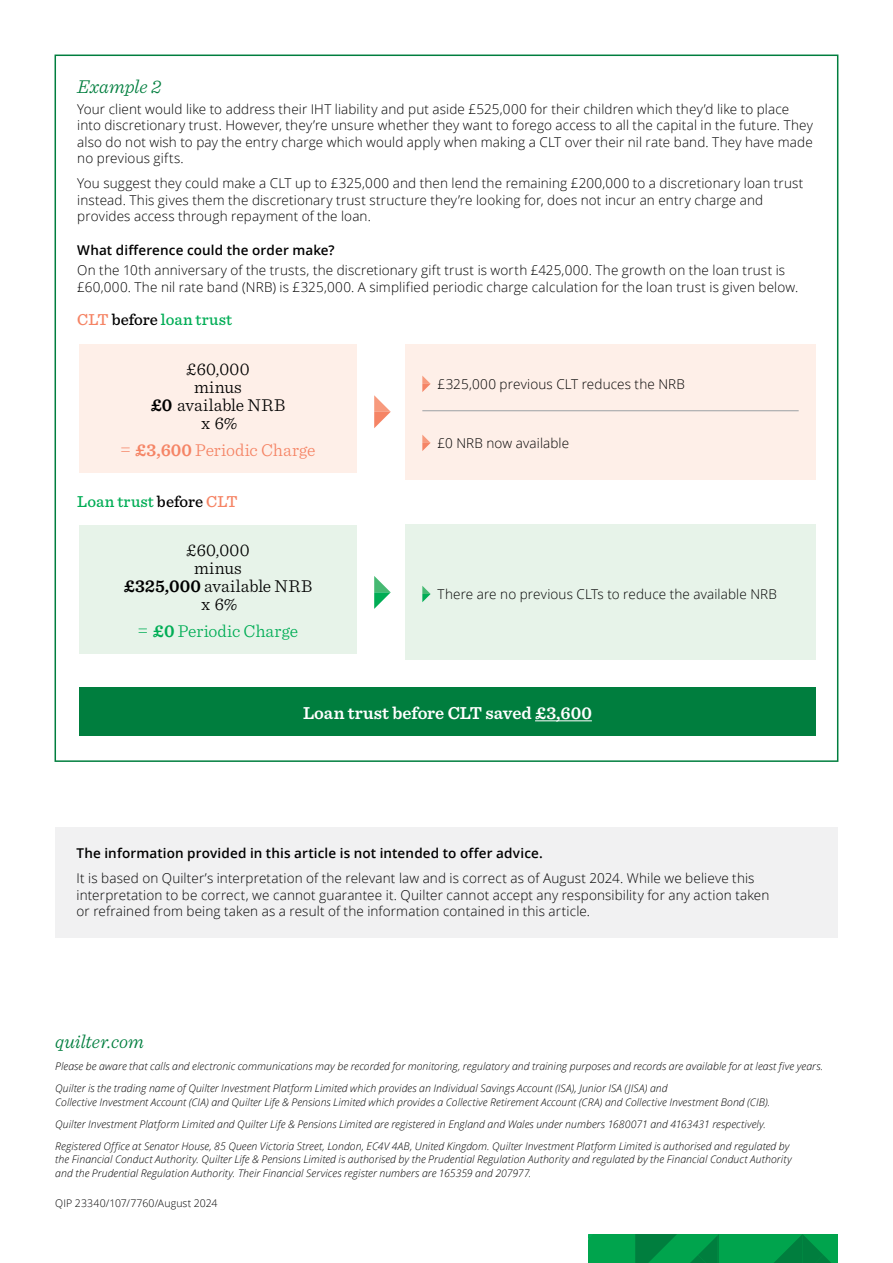
<style>
.page{position:relative;width:893px;height:1263px;background:#fff}
.page>*{position:absolute;margin:0;border:0;box-sizing:border-box;transform-origin:0 0}
.t1{font:italic 300 19.5px "Sentinel";letter-spacing:-.005em;color:#007e3e}
.t2{font:300 18px/18px "Sentinel";letter-spacing:.01em;color:#000;text-align:center}
.t3{font:600 18px "Sentinel";color:#fff}
.t4{font:300 18px "Sentinel";color:#f58465}
.t5{font:300 18px "Sentinel";color:#00ad55}
.t6{font:500 16.5px "Sentinel";letter-spacing:.005em;color:#00ad55}
.t7{font:300 13.5px/16.5px "Open Sans";letter-spacing:.01em;color:#000}
.t8{font:600 13.5px "Open Sans";letter-spacing:.01em;color:#000}
.t9{font:italic 300 10.5px/22px "Open Sans";letter-spacing:.005em;color:#000}
.t10{font:300 10.5px "Open Sans";letter-spacing:.01em;color:#000}
.s1{color:#f58465}
.s2{color:#000}
.s3{font-weight:600}
.s4{font-family:"Open Sans"}
</style>
<div class="page">
<svg style="left:589px;top:1234px;width:249px;height:29px;background:#009948"></svg>
<div style="left:55px;top:827px;width:783px;height:111px;background:#f1f1f2"></div>
<div style="left:79px;top:344px;width:278px;height:129px;background:#feefe8"></div>
<div style="left:79px;top:525px;width:278px;height:129px;background:#e7f3e9"></div>
<div style="left:405px;top:344px;width:411px;height:135px;background:#feefe8"></div>
<hr style="left:422px;top:410px;width:377px;height:1px;background:#a7a9ac">
<svg style="left:422px;top:376px;width:9px;height:16px"></svg>
<svg style="left:422px;top:435px;width:9px;height:16px"></svg>
<div style="left:405px;top:525px;width:411px;height:135px;background:#e7f3e9"></div>
<svg style="left:422px;top:586px;width:9px;height:16px"></svg>
<svg style="left:374px;top:395px;width:17px;height:33px"></svg>
<svg style="left:374px;top:576px;width:17px;height:33px"></svg>
<div style="left:79px;top:688px;width:737px;height:48px;background:#007e3e"></div>
<hr style="left:535px;top:720px;width:57px;height:1px;background:#fff">
<h1 class="t1" style="left:77px;top:72px;width:86px">Example 2</h1>
<p class="t7" style="left:77px;top:100px;width:737px">Your client would like to address their IHT liability and put aside £525,000 for their children which they’d like to place into discretionary trust. However, they’re unsure whether they want to forego access to all the capital in the future. They also do not wish to pay the entry charge which would apply when making a CLT over their nil rate band. They have made no previous gifts.</p>
<p class="t7" style="left:77px;top:175px;width:728px">You suggest they could make a CLT up to £325,000 and then lend the remaining £200,000 to a discretionary loan trust instead. This gives them the discretionary trust structure they’re looking for, does not incur an entry charge and provides access through repayment of the loan.</p>
<p class="t8" style="left:77px;top:240px;width:259px">What difference could the order make?</p>
<p class="t7" style="left:77px;top:262px;width:723px">On the 10th anniversary of the trusts, the discretionary gift trust is worth £425,000. The growth on the loan trust is £60,000. The nil rate band (NRB) is £325,000. A simplified periodic charge calculation for the loan trust is given below.</p>
<p class="t6" style="left:77px;top:307px;width:156px"><span class="s1">CLT</span> <span class="s2">before</span> loan trust</p>
<h2 class="t2" style="left:151px;top:359px;width:136px">£60,000<br>minus<br><span class="s3">£0</span> available NRB x 6%</h2>
<h2 class="t4" style="left:120px;top:436px;width:197px"><span class="s4">=</span> <span class="s3">£3,600</span> Periodic Charge</h2>
<p class="t6" style="left:77px;top:489px;width:162px">Loan trust <span class="s2">before</span> <span class="s1">CLT</span></p>
<h2 class="t2" style="left:124px;top:540px;width:190px">£60,000<br>minus<br><span class="s3">£325,000</span> available NRB x 6%</h2>
<h2 class="t5" style="left:138px;top:617px;width:162px"><span class="s4">=</span> <span class="s3">£0</span> Periodic Charge</h2>
<p class="t7" style="left:438px;top:375px;width:249px">£325,000 previous CLT reduces the NRB</p>
<p class="t7" style="left:438px;top:434px;width:133px">£0 NRB now available</p>
<p class="t7" style="left:438px;top:585px;width:341px">There are no previous CLTs to reduce the available NRB</p>
<h2 class="t3" style="left:303px;top:699px;width:290px">Loan trust before CLT saved £3,600</h2>
<p class="t8" style="left:77px;top:844px;width:468px">The information provided in this article is not intended to offer advice.</p>
<p class="t7" style="left:77px;top:870px;width:694px">It is based on Quilter’s interpretation of the relevant law and is correct as of August 2024. While we believe this interpretation to be correct, we cannot guarantee it. Quilter cannot accept any responsibility for any action taken or refrained from being taken as a result of the information contained in this article.</p>
<h1 class="t1" style="left:55px;top:1027px;width:90px">quilter.com</h1>
<p class="t9" style="left:55px;top:1055px;width:770px">Please be aware that calls and electronic communications may be recorded for monitoring, regulatory and training purposes and records are available for at least five years.<br>Quilter is the trading name of Quilter Investment Platform Limited which provides an Individual Savings Account (ISA), Junior ISA (JISA) and</p>
<p class="t9" style="left:55px;top:1090px;width:736px">Collective Investment Account (CIA) and Quilter Life &amp; Pensions Limited which provides a Collective Retirement Account (CRA) and Collective Investment Bond (CIB).<br>Quilter Investment Platform Limited and Quilter Life &amp; Pensions Limited are registered in England and Wales under numbers 1680071 and 4163431 respectively.<br>Registered Office at Senator House, 85 Queen Victoria Street, London, EC4V 4AB, United Kingdom. Quilter Investment Platform Limited is authorised and regulated by</p>
<p class="t9" style="left:55px;top:1152px;width:738px;line-height:13.5px">the Financial Conduct Authority. Quilter Life &amp; Pensions Limited is authorised by the Prudential Regulation Authority and regulated by the Financial Conduct Authority and the Prudential Regulation Authority. Their Financial Services register numbers are 165359 and 207977.</p>
<p class="t10" style="left:55px;top:1196px;width:164px">QIP 23340/107/7760/August 2024</p>
</div>
